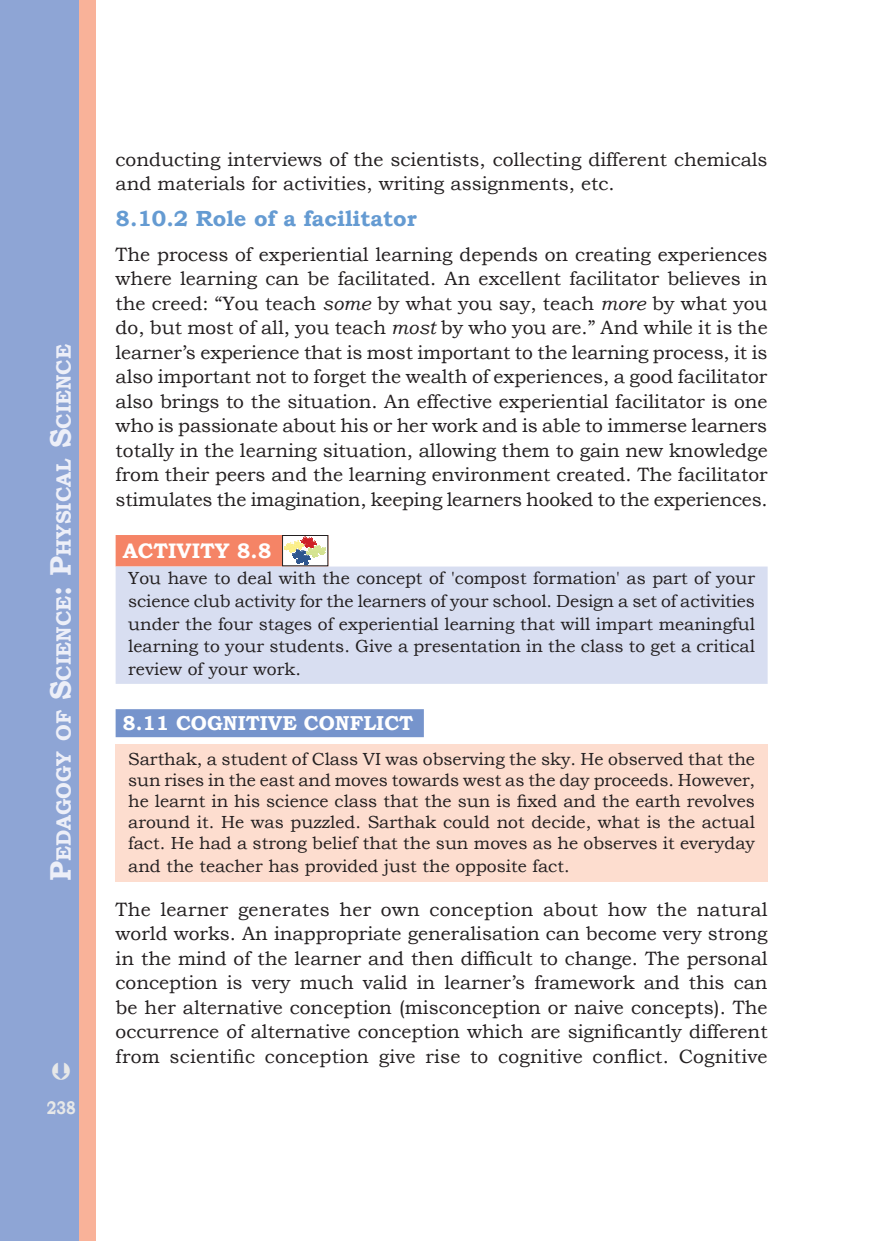
<style>
.page{position:relative;width:874px;height:1241px;background:#fff}
.page>*{position:absolute;margin:0;border:0;box-sizing:border-box;transform-origin:0 0}
.t1{font:700 21.88px "Bookman Old Style";color:#659bd2}
.t2{font:700 21px "Bookman Old Style";color:#fff}
.t3{font:700 20.82px "Bookman Old Style";color:#edeff8}
.t4{font:700 20.12px "Bookman Old Style";color:#fff}
.t5{font:19.25px/24.5px "Bookman Old Style";color:#231f20;text-align:justify}
.t6{font:700 18.38px "Bookman Old Style";color:#e7e8e8;scale:.8 1}
.t7{font:17.5px/22.8px "Bookman Old Style";color:#231f20;text-align:justify}
.s1{font-size:29.75px}
.s2{font-style:italic}
</style>
<div class="page">
<div style="left:0;top:0;width:89px;height:1240px;background:#8ea5d5"></div>
<div style="left:79px;top:0;width:16px;height:1240px;background:#f9b299"></div>
<div style="left:116px;top:744px;width:651px;height:137px;background:#fdddcf"></div>
<div style="left:116px;top:535px;width:212px;height:31px;background:#f58466"></div>
<div style="left:116px;top:566px;width:651px;height:117px;background:#d8def1"></div>
<div style="left:116px;top:709px;width:307px;height:28px;background:#7694cc"></div>
<div style="left:282px;top:535px;width:46px;height:31px;border:1px solid #231f20"></div>
<svg style="left:284px;top:537px;width:42px;height:28px"></svg>
<p class="t3" style="left:49px;top:880px;width:538px;rotate:-90deg"><span class="s1">P</span>edagogy of <span class="s1">S</span>cience<span class="s1">: P</span>hysical <span class="s1">S</span>cience</p>
<p class="t6" style="left:47px;top:1093px;width:38px">238</p>
<p class="t5" style="left:116px;top:148px;width:653px;line-height:23.4px">conducting interviews of the scientists, collecting different chemicals and materials for activities, writing assignments, etc.</p>
<p class="t1" style="left:116px;top:203px;width:302px">8.10.2 Role of a facilitator</p>
<p class="t5" style="left:116px;top:242px;width:653px">The process of experiential learning depends on creating experiences where learning can be facilitated. An excellent facilitator believes in the creed: “You teach <span class="s2">some</span> by what you say, teach <span class="s2">more</span> by what you do, but most of all, you teach <span class="s2">most</span> by who you are.” And while it is the learner’s experience that is most important to the learning process, it is also important not to forget the wealth of experiences, a good facilitator also brings to the situation. An effective experiential facilitator is one who is passionate about his or her work and is able to immerse learners totally in the learning situation, allowing them to gain new knowledge from their peers and the learning environment created. The facilitator stimulates the imagination, keeping learners hooked to the experiences.</p>
<p class="t2" style="left:123px;top:535px;width:29px">Activit</p>
<p class="t2" style="left:215px;top:535px;width:58px">y 8.8</p>
<p class="t7" style="left:128px;top:566px;width:628px">You have to deal with the concept of 'compost formation' as part of your science club activity for the learners of your school. Design a set of activities under the four stages of experiential learning that will impart meaningful learning to your students. Give a presentation in the class to get a critical review of your work.</p>
<p class="t4" style="left:122px;top:708px;width:114px">8.11 Cognitive</p>
<p class="t4" style="left:303px;top:708px;width:83px">Conflict</p>
<p class="t7" style="left:128px;top:748px;width:628px;line-height:21px">Sarthak, a student of Class VI was observing the sky. He observed that the sun rises in the east and moves towards west as the day proceeds. However, he learnt in his science class that the sun is fixed and the earth revolves around it. He was puzzled. Sarthak could not decide, what is the actual fact. He had a strong belief that the sun moves as he observes it everyday</p>
<p class="t7" style="left:128px;top:855px;width:442px">and the teacher has provided just the opposite fact.</p>
<p class="t5" style="left:115px;top:896px;width:653px">The learner generates her own conception about how the natural world works. An inappropriate generalisation can become very strong in the mind of the learner and then difficult to change. The personal conception is very much valid in learner’s framework and this can be her alternative conception (misconception or naive concepts). The occurrence of alternative conception which are significantly different from scientific conception give rise to cognitive conflict. Cognitive</p>
</div>
